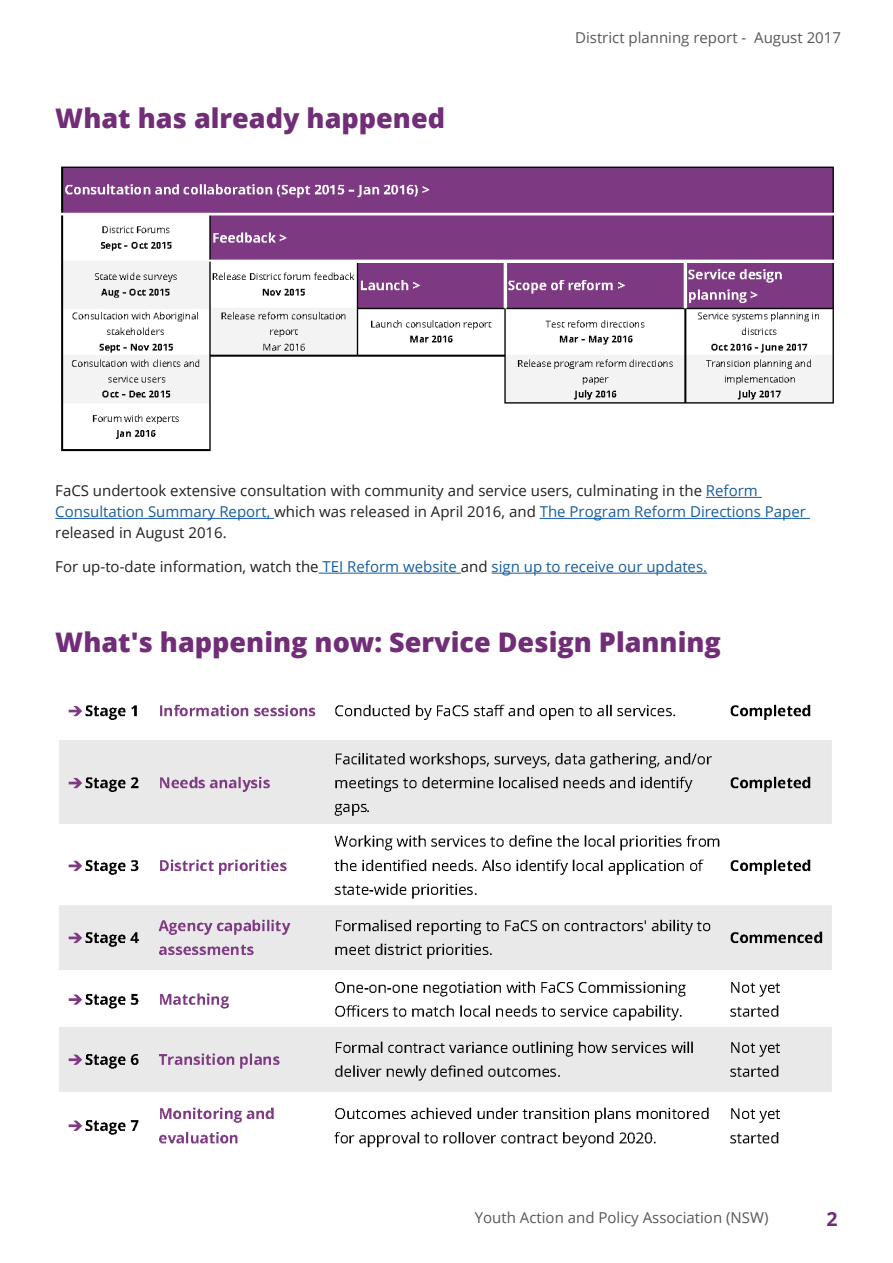
<style>
.page{position:relative;width:893px;height:1263px;background:#fff}
.page>*{position:absolute;margin:0;border:0;box-sizing:border-box;transform-origin:0 0}
.Body_copy{font:800 27px "Open Sans";color:#722d78}
.Heading{font:700 19.5px "Open Sans";color:#722d78}
.Body_copy-2{font:15px/21px "Open Sans";color:#231f20}
.Body_copy-3{font:15px "Open Sans";color:#175d9e}
.t1{font:15px "Open Sans";color:#57585a}
.s1{color:#175d9e}
.s2{color:#231f20}
</style>
<div class="page">
<hr style="left:706px;top:497px;width:56px;height:1px;background:#175d9e">
<hr style="left:55px;top:518px;width:219px;height:1px;background:#175d9e">
<hr style="left:540px;top:518px;width:270px;height:1px;background:#175d9e">
<hr style="left:319px;top:573px;width:142px;height:1px;background:#175d9e">
<hr style="left:491px;top:573px;width:216px;height:1px;background:#175d9e">
<img style="left:61px;top:166px;width:773px;height:286px">
<img style="left:59px;top:704px;width:773px;height:444px">
<p class="Body_copy" style="left:55px;top:98px;width:391px">What has already happened</p>
<p class="t1" style="left:575px;top:28px;width:267px">District planning report - August 2017</p>
<p class="Body_copy-2" style="left:55px;top:480px;width:752px">FaCS undertook extensive consultation with community and service users, culminating in the <span class="s1">Reform<br>Consultation Summary Report,</span> which was released in April 2016, and <span class="s1">The Program Reform Directions Paper </span>released in August 2016.</p>
<p class="Body_copy-3" style="left:55px;top:556px;width:653px"><span class="s2">For up-to-date information, watch the</span> TEI Reform website <span class="s2">and</span> sign up to receive our updates.</p>
<p class="Body_copy" style="left:55px;top:622px;width:667px">What's happening now: Service Design Planning</p>
<p class="t1" style="left:475px;top:1207px;width:295px">Youth Action and Policy Association (NSW)</p>
<p class="Heading" style="left:827px;top:1205px;width:13px">2</p>
</div>
